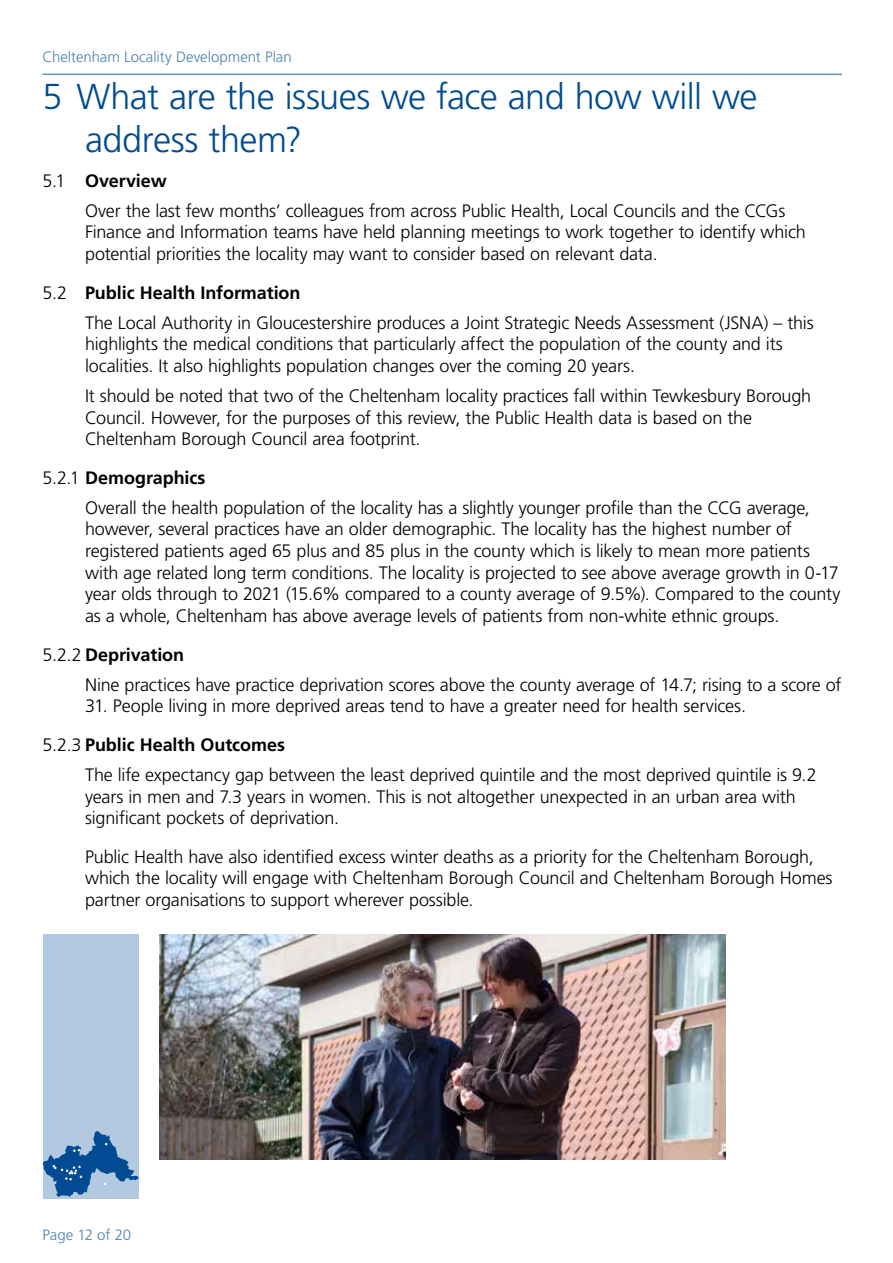
<style>
.page{position:relative;width:893px;height:1263px;background:#fff}
.page>*{position:absolute;margin:0;border:0;box-sizing:border-box;transform-origin:0 0}
.t1{font:300 36px/43.2px "Frutiger LT";letter-spacing:-.015em;color:#004b93}
.t2{font:300 18px/21.6px "Frutiger LT";letter-spacing:-.01em;color:#000}
.t3{font:300 15px "Frutiger LT";letter-spacing:-.005em;color:#4d81b4}
.s1{font-weight:700}
</style>
<div class="page">
<div style="left:43px;top:935px;width:95px;height:264px;background:#b3c9df"></div>
<svg style="left:43px;top:1131px;width:95px;height:66px"></svg>
<hr style="left:43px;top:74px;width:799px;height:1px;background:#6693be">
<img style="left:159px;top:935px;width:566px;height:224px">
<p class="t3" style="left:43px;top:49px;width:251px">Cheltenham Locality Development Plan</p>
<h1 class="t1" style="left:85px;top:76px;width:674px;text-indent:-43px">5 What are the issues we face and how will we address them?</h1>
<p class="t2" style="left:85px;top:166px;width:702px;line-height:30.2px;text-indent:-43px">5.1 <span class="s1">Overview<br></span>Over the last few months’ colleagues from across Public Health, Local Councils and the CCGs</p>
<p class="t2" style="left:85px;top:222px;width:722px">Finance and Information teams have held planning meetings to work together to identify which potential priorities the locality may want to consider based on relevant data.</p>
<p class="t2" style="left:85px;top:278px;width:730px;line-height:30.2px;text-indent:-43px">5.2 <span class="s1">Public Health Information<br></span>The Local Authority in Gloucestershire produces a Joint Strategic Needs Assessment (JSNA) – this</p>
<p class="t2" style="left:85px;top:333px;width:699px">highlights the medical conditions that particularly affect the population of the county and its localities. It also highlights population changes over the coming 20 years.</p>
<p class="t2" style="left:85px;top:385px;width:728px">It should be noted that two of the Cheltenham locality practices fall within Tewkesbury Borough<br>Council. However, for the purposes of this review, the Public Health data is based on the<br>Cheltenham Borough Council area footprint.</p>
<p class="t2" style="left:85px;top:463px;width:726px;line-height:30.2px;text-indent:-43px">5.2.1 <span class="s1">Demographics<br></span>Overall the health population of the locality has a slightly younger profile than the CCG average,</p>
<p class="t2" style="left:85px;top:519px;width:757px">however, several practices have an older demographic. The locality has the highest number of registered patients aged 65 plus and 85 plus in the county which is likely to mean more patients with age related long term conditions. The locality is projected to see above average growth in 0-17 year olds through to 2021 (15.6% compared to a county average of 9.5%). Compared to the county as a whole, Cheltenham has above average levels of patients from non-white ethnic groups.</p>
<p class="t2" style="left:85px;top:639px;width:758px;line-height:30.2px;text-indent:-43px">5.2.2 <span class="s1">Deprivation<br></span>Nine practices have practice deprivation scores above the county average of 14.7; rising to a score of</p>
<p class="t2" style="left:43px;top:687px;width:705px;line-height:38.5px;text-indent:43px">31. People living in more deprived areas tend to have a greater need for health services.<br>5.2.3 <span class="s1">Public Health Outcomes</span></p>
<p class="t2" style="left:85px;top:764px;width:733px">The life expectancy gap between the least deprived quintile and the most deprived quintile is 9.2 years in men and 7.3 years in women. This is not altogether unexpected in an urban area with significant pockets of deprivation.</p>
<p class="t2" style="left:85px;top:846px;width:749px">Public Health have also identified excess winter deaths as a priority for the Cheltenham Borough, which the locality will engage with Cheltenham Borough Council and Cheltenham Borough Homes partner organisations to support wherever possible.</p>
<p class="t3" style="left:43px;top:1226px;width:90px">Page 12 of 20</p>
</div>
